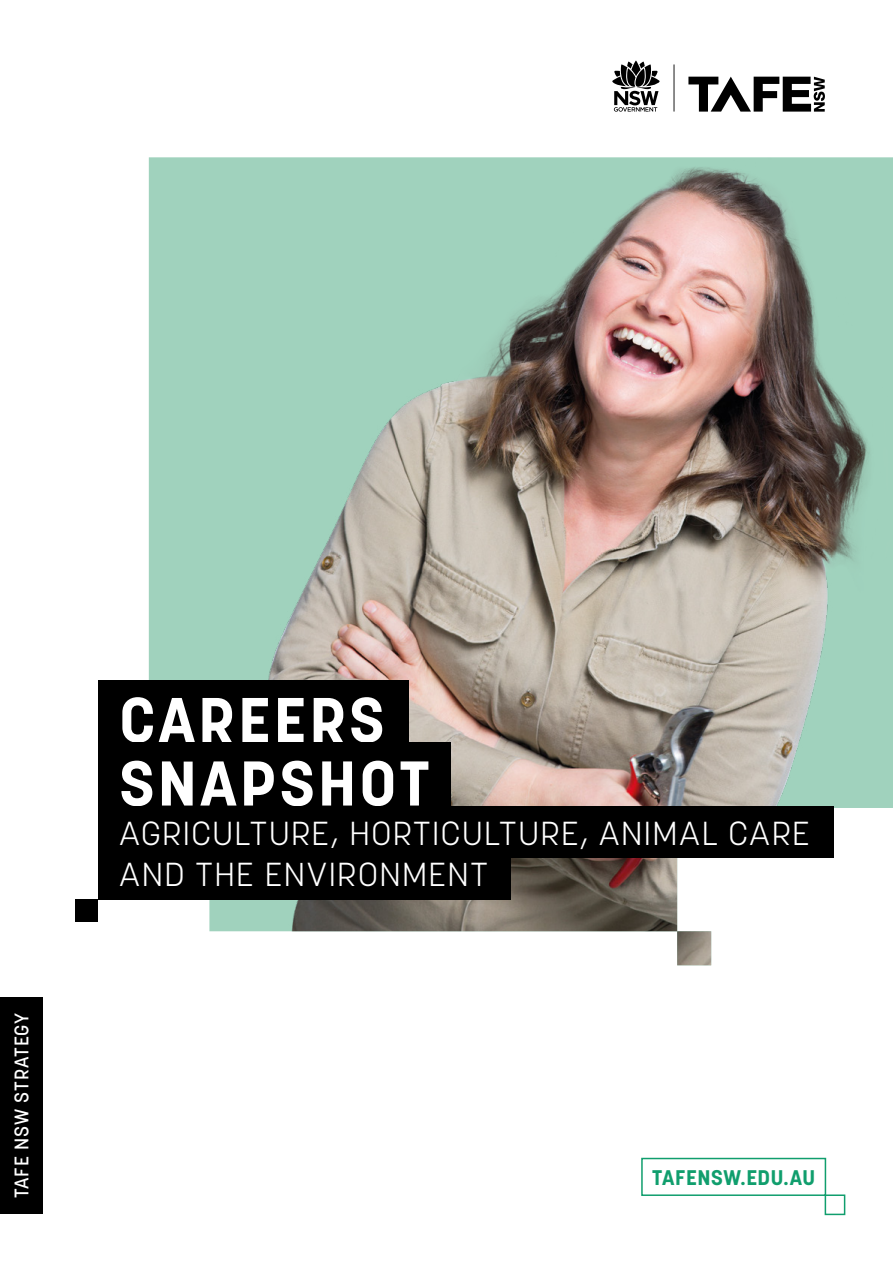
<style>
.page{position:relative;width:893px;height:1263px;background:#fff}
.page>*{position:absolute;margin:0;border:0;box-sizing:border-box;transform-origin:0 0}
.t1{font:700 62.55px/63.4px "Korolev";letter-spacing:.05em;color:#fff}
.t2{font:300 33px/41.1px "Korolev";letter-spacing:.04em;color:#fff}
.t3{font:700 21px "Korolev";letter-spacing:.02em;color:#109e6d}
.t4{font:500 19.5px "Korolev";letter-spacing:.045em;color:#fff}
</style>
<div class="page">
<svg style="left:688px;top:77px;width:137px;height:35px"></svg>
<hr style="left:674px;top:64px;width:1px;height:48px;background:#000">
<svg style="left:612px;top:61px;width:48px;height:51px"></svg>
<img style="left:149px;top:157px;width:744px;height:808px">
<div style="left:98px;top:681px;width:311px;height:75px;background:#000"></div>
<div style="left:98px;top:743px;width:353px;height:78px;background:#000"></div>
<div style="left:98px;top:807px;width:736px;height:51px;background:#000"></div>
<div style="left:98px;top:848px;width:413px;height:51px;background:#000"></div>
<div style="left:76px;top:899px;width:22px;height:23px;background:#000"></div>
<div style="left:0;top:997px;width:43px;height:217px;background:#000"></div>
<div style="left:641px;top:1158px;width:185px;height:38px;border:2px solid #109e6d"></div>
<div style="left:825px;top:1194px;width:20px;height:21px;border:2px solid #109e6d"></div>
<p class="t4" style="left:9px;top:1198px;width:187px;rotate:-90deg">TAFE NSW STRATEGY</p>
<h1 class="t1" style="left:119px;top:688px;width:311px">CAREERS<br>SNAPSHOT</h1>
<h2 class="t2" style="left:119px;top:812px;width:692px">AGRICULTURE, HORTICULTURE, ANIMAL CARE<br>AND THE ENVIRONMENT</h2>
<p class="t3" style="left:652px;top:1164px;width:164px">TAFENSW.EDU.AU</p>
</div>
